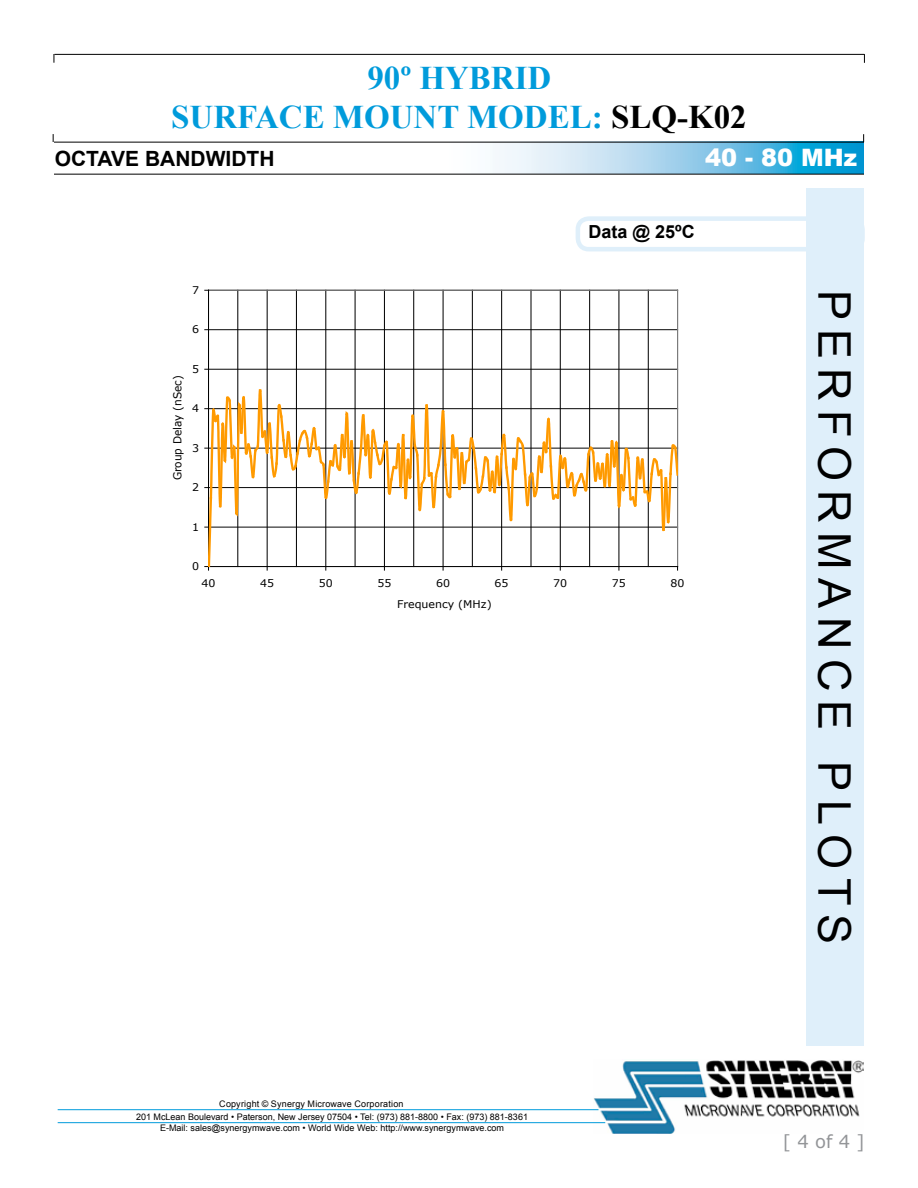
<style>
.page{position:relative;width:918px;height:1188px;background:#fff}
.page>*{position:absolute;margin:0;border:0;box-sizing:border-box;transform-origin:0 0}
.t1{font:45px "Arial";letter-spacing:.2em;color:#000}
.t2{font:700 33px/39.2px "Times New Roman";color:#009bdb;text-align:center}
.t3{font:900 24px "Arial";color:#fff}
.t4{font:700 21px "Arial";color:#000}
.t5{font:700 18px "Arial";color:#000}
.t6{font:18px "Verdana";color:#939598}
.t7{font:10.95px "Verdana";color:#000;scale:.96 1}
.t8{font:10.65px "Verdana";color:#000;scale:1.04 1}
.t9{font:9px/10.8px "Arial";color:#000;text-align:center}
.t10{font:9px "Arial";letter-spacing:.025em;color:#000}
.s1{color:#000}
</style>
<div class="page">
<svg style="left:432px;top:143px;width:432px;height:31px"></svg>
<hr style="left:54px;top:174px;width:810px;height:1px;background:#000">
<hr style="left:54px;top:54px;width:810px;height:1px;background:#000">
<hr style="left:54px;top:142px;width:810px;height:1px;background:#000">
<img style="left:593px;top:1060px;width:271px;height:74px">
<hr style="left:58px;top:1109px;width:540px;height:1px;background:#009bdb">
<hr style="left:58px;top:1122px;width:547px;height:1px;background:#009bdb">
<div style="left:576px;top:216px;width:289px;height:35px;border:4px solid #dfeffa;border-radius:11px"></div>
<div style="left:806px;top:188px;width:58px;height:858px;background:#dfeffa"></div>
<hr style="left:209px;top:369px;width:469px;height:1px;background:#000">
<hr style="left:209px;top:329px;width:469px;height:1px;background:#000">
<hr style="left:238px;top:290px;width:1px;height:277px;background:#000">
<hr style="left:296px;top:290px;width:1px;height:277px;background:#000">
<hr style="left:355px;top:290px;width:1px;height:277px;background:#000">
<hr style="left:413px;top:290px;width:1px;height:277px;background:#000">
<hr style="left:472px;top:290px;width:1px;height:277px;background:#000">
<hr style="left:531px;top:290px;width:1px;height:277px;background:#000">
<hr style="left:589px;top:290px;width:1px;height:277px;background:#000">
<hr style="left:648px;top:290px;width:1px;height:277px;background:#000">
<hr style="left:267px;top:290px;width:1px;height:277px;background:#000">
<hr style="left:326px;top:290px;width:1px;height:277px;background:#000">
<hr style="left:384px;top:290px;width:1px;height:277px;background:#000">
<hr style="left:443px;top:290px;width:1px;height:277px;background:#000">
<hr style="left:501px;top:290px;width:1px;height:277px;background:#000">
<hr style="left:560px;top:290px;width:1px;height:277px;background:#000">
<hr style="left:619px;top:290px;width:1px;height:277px;background:#000">
<hr style="left:209px;top:290px;width:469px;height:1px;background:#818181">
<hr style="left:677px;top:290px;width:1px;height:277px;background:#818181">
<hr style="left:208px;top:290px;width:1px;height:277px;background:#000">
<svg style="left:205px;top:388px;width:473px;height:182px"></svg>
<h2 class="t2" style="left:171px;top:58px;width:577px">90º HYBRID<br>SURFACE MOUNT MODEL: <span class="s1">SLQ-K02</span></h2>
<h3 class="t4" style="left:55px;top:144px;width:221px">OCTAVE BANDWIDTH</h3>
<h3 class="t3" style="left:705px;top:140px;width:153px">40 - 80 MHz</h3>
<h3 class="t5" style="left:589px;top:220px;width:106px">DATA @ 25ºC</h3>
<p class="t8" style="left:192px;top:283px;width:8px">7</p>
<p class="t8" style="left:192px;top:323px;width:8px">6</p>
<p class="t7" style="left:170px;top:480px;width:111px;rotate:-90deg">Group Delay (nSec)</p>
<p class="t8" style="left:192px;top:362px;width:8px">5</p>
<p class="t8" style="left:192px;top:402px;width:8px">4</p>
<p class="t8" style="left:192px;top:441px;width:8px">3</p>
<p class="t8" style="left:192px;top:481px;width:8px">2</p>
<p class="t8" style="left:192px;top:520px;width:8px">1</p>
<p class="t8" style="left:192px;top:560px;width:8px">0</p>
<p class="t8" style="left:202px;top:576px;width:15px">40</p>
<p class="t8" style="left:260px;top:576px;width:15px">45</p>
<p class="t8" style="left:319px;top:576px;width:15px">50</p>
<p class="t8" style="left:377px;top:576px;width:15px">55</p>
<p class="t8" style="left:436px;top:576px;width:15px">60</p>
<p class="t8" style="left:495px;top:576px;width:15px">65</p>
<p class="t8" style="left:553px;top:576px;width:15px">70</p>
<p class="t8" style="left:612px;top:576px;width:15px">75</p>
<p class="t8" style="left:670px;top:576px;width:15px">80</p>
<p class="t8" style="left:397px;top:597px;width:92px">Frequency (MHz)</p>
<p class="t10" style="left:219px;top:1098px;width:186px">Copyright © Synergy Microwave Corporation</p>
<p class="t9" style="left:136px;top:1111px;width:393px">201 McLean Boulevard • Paterson, New Jersey 07504 • Tel: (973) 881-8800 • Fax: (973) 881-8361<br>E-Mail: sales@synergymwave.com • World Wide Web: http://www.synergymwave.com</p>
<h1 class="t1" style="left:864px;top:290px;width:656px;rotate:90deg">PERFORMANCE PLOTS</h1>
<h3 class="t6" style="left:783px;top:1130px;width:83px">[ 4 of 4 ]</h3>
</div>
